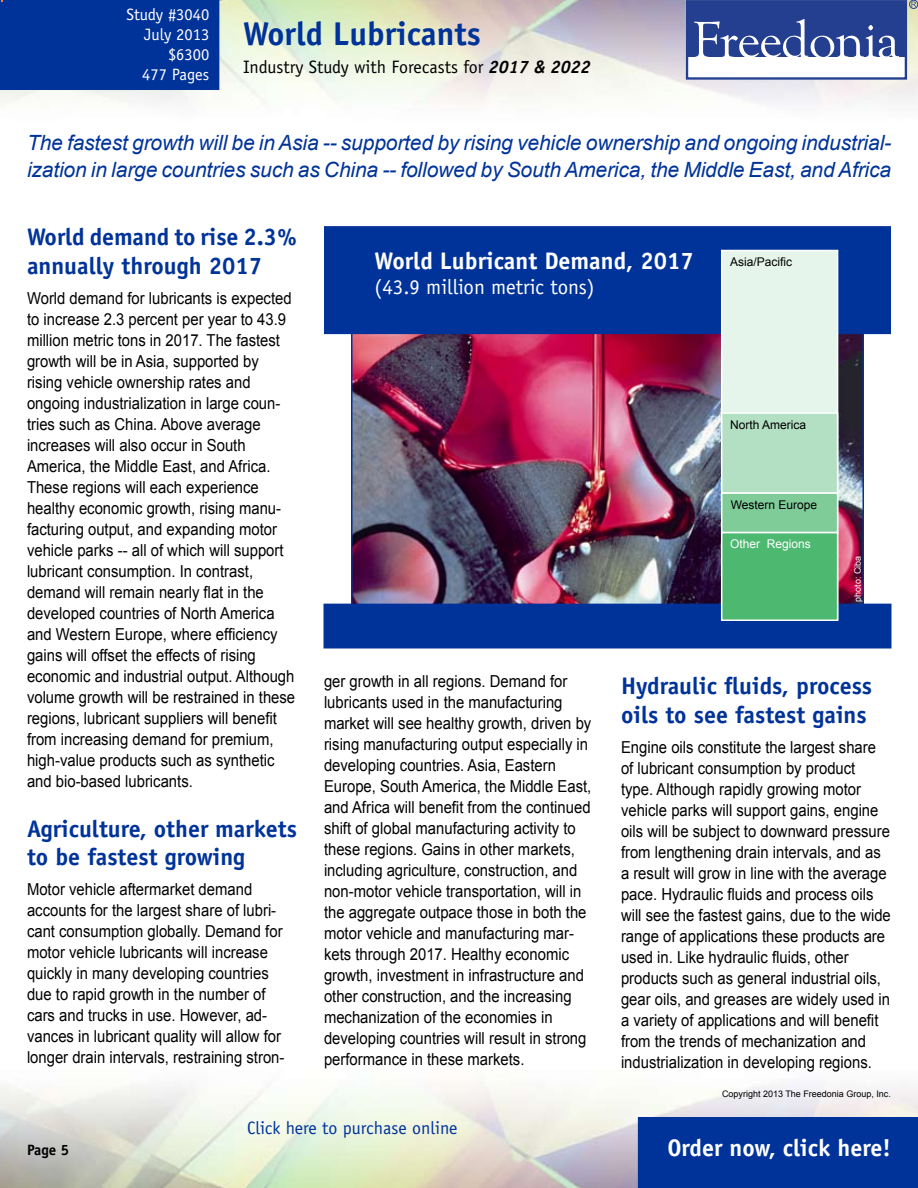
<style>
.page{position:relative;width:918px;height:1188px;background:#fff}
.page>*{position:absolute;margin:0;border:0;box-sizing:border-box;transform-origin:0 0}
.t1{font:700 33px "Officina Sans";color:#039}
.t2{font:700 24px/28.8px "Officina Sans";color:#039}
.t3{font:700 24px "Officina Sans";color:#fff}
.t4{font:italic 21px/27px "Arial";letter-spacing:-.005em;color:#039}
.t5{font:21px "Officina Sans";color:#fff}
.t6{font:18px "Officina Sans";color:#000}
.t7{font:18px "Officina Sans";color:#039}
.t8{font:16.5px/21px "Arial";color:#000;scale:.9 1}
.t9{font:16.5px/19.8px "Officina Sans";color:#fff;text-align:right}
.t10{font:700 15px "Officina Sans";color:#000}
.t11{font:12px "Arial";color:#000}
.t12{font:12px "Arial";color:#fff}
.t13{font:9px "Arial";color:#000}
.t14{font:9px "Arial";color:#fff}
.s1{font-weight:700;font-style:italic}
</style>
<div class="page">
<div style="left:638px;top:1117px;width:280px;height:71px;background:#039"></div>
<div style="left:686px;top:0;width:221px;height:80px;border:2px solid #243e90"></div>
<div style="left:687px;top:1px;width:218px;height:56px;background:#243e90"></div>
<svg style="left:694px;top:19px;width:205px;height:38px"></svg>
<div style="left:909px;top:0;width:9px;height:9px;border:1px solid #243e90;border-radius:50%"></div>
<svg style="left:911px;top:2px;width:5px;height:5px"></svg>
<img style="left:354px;top:334px;width:507px;height:270px">
<div style="left:325px;top:227px;width:565px;height:106px;background:#039"></div>
<div style="left:324px;top:226px;width:567px;height:108px;border:2px solid #039"></div>
<div style="left:0;top:0;width:219px;height:90px;background:#039"></div>
<div style="left:324px;top:604px;width:567px;height:44px;background:#039"></div>
<div style="left:722px;top:250px;width:116px;height:369px;background:#e6f5eb"></div>
<div style="left:721px;top:250px;width:117px;height:370px;border:2px solid #fff"></div>
<div style="left:722px;top:413px;width:116px;height:80px;background:#b3e0c2"></div>
<div style="left:721px;top:412px;width:117px;height:82px;border:2px solid #fff"></div>
<div style="left:722px;top:493px;width:116px;height:39px;background:#80cc99"></div>
<div style="left:721px;top:492px;width:117px;height:41px;border:2px solid #fff"></div>
<div style="left:722px;top:533px;width:116px;height:87px;background:#4db870"></div>
<div style="left:721px;top:532px;width:117px;height:89px;border:2px solid #fff"></div>
<svg style="left:62px;top:1145px;width:6px;height:10px"></svg>
<p class="t9" style="left:126px;top:5px;width:84px">Study #3040<br>July 2013 $6300<br>477 Pages</p>
<h1 class="t1" style="left:243px;top:13px;width:239px">World Lubricants</h1>
<p class="t6" style="left:243px;top:57px;width:349px">Industry Study with Forecasts for <span class="s1">2017 &amp; 2022</span></p>
<p class="t4" style="left:27px;top:130px;width:866px">The fastest growth will be in Asia -- supported by rising vehicle ownership and ongoing industrial&shy;ization in large countries such as China -- followed by South America, the Middle East, and Africa</p>
<h2 class="t2" style="left:27px;top:222px;width:272px">World demand to rise 2.3% annually through 2017</h2>
<p class="t8" style="left:27px;top:288px;width:300px">World demand for lubricants is expected to increase 2.3 percent per year to 43.9 million metric tons in 2017. The fastest growth will be in Asia, supported by rising vehicle ownership rates and ongoing industrialization in large coun&shy;tries such as China. Above average increases will also occur in South America, the Middle East, and Africa.<br>These regions will each experience healthy economic growth, rising manu&shy;facturing output, and expanding motor vehicle parks -- all of which will support lubricant consumption. In contrast, demand will remain nearly flat in the developed countries of North America and Western Europe, where efficiency gains will offset the effects of rising economic and industrial output. Although volume growth will be restrained in these regions, lubricant suppliers will benefit from increasing demand for premium, high-value products such as synthetic and bio-based lubricants.</p>
<h2 class="t2" style="left:27px;top:814px;width:272px">Agriculture, other markets to be fastest growing</h2>
<p class="t8" style="left:27px;top:879px;width:288px">Motor vehicle aftermarket demand accounts for the largest share of lubri&shy;cant consumption globally. Demand for motor vehicle lubricants will increase quickly in many developing countries due to rapid growth in the number of cars and trucks in use. However, ad&shy;vances in lubricant quality will allow for longer drain intervals, restraining stron-</p>
<h2 class="t3" style="left:375px;top:245px;width:321px">World Lubricant Demand, 2017</h2>
<p class="t5" style="left:375px;top:274px;width:222px">(43.9 million metric tons)</p>
<p class="t11" style="left:730px;top:254px;width:64px">Asia/Pacific</p>
<p class="t11" style="left:730px;top:417px;width:78px">North America</p>
<p class="t11" style="left:731px;top:497px;width:88px">Western Europe</p>
<p class="t12" style="left:730px;top:536px;width:82px">Other Regions</p>
<p class="t14" style="left:852px;top:602px;width:48px;rotate:-90deg">photo: Ciba</p>
<p class="t8" style="left:324px;top:671px;width:299px">ger growth in all regions. Demand for lubricants used in the manufacturing market will see healthy growth, driven by rising manufacturing output especially in developing countries. Asia, Eastern Europe, South America, the Middle East, and Africa will benefit from the continued shift of global manufacturing activity to these regions. Gains in other markets, including agriculture, construction, and non-motor vehicle transportation, will in the aggregate outpace those in both the motor vehicle and manufacturing mar&shy;kets through 2017. Healthy economic growth, investment in infrastructure and other construction, and the increasing mechanization of the economies in developing countries will result in strong performance in these markets.</p>
<h2 class="t2" style="left:621px;top:671px;width:253px">Hydraulic fluids, process oils to see fastest gains</h2>
<p class="t8" style="left:621px;top:737px;width:301px">Engine oils constitute the largest share of lubricant consumption by product type. Although rapidly growing motor vehicle parks will support gains, engine oils will be subject to downward pressure from lengthening drain intervals, and as a result will grow in line with the average pace. Hydraulic fluids and process oils will see the fastest gains, due to the wide range of applications these products are used in. Like hydraulic fluids, other products such as general industrial oils, gear oils, and greases are widely used in a variety of applications and will benefit from the trends of mechanization and industrialization in developing regions.</p>
<p class="t13" style="left:722px;top:1088px;width:170px">Copyright 2013 The Freedonia Group, Inc.</p>
<p class="t7" style="left:247px;top:1117px;width:212px">Click here to purchase online</p>
<p class="t10" style="left:27px;top:1140px;width:31px">Page</p>
<h2 class="t3" style="left:667px;top:1133px;width:225px">Order now, click here!</h2>
</div>
